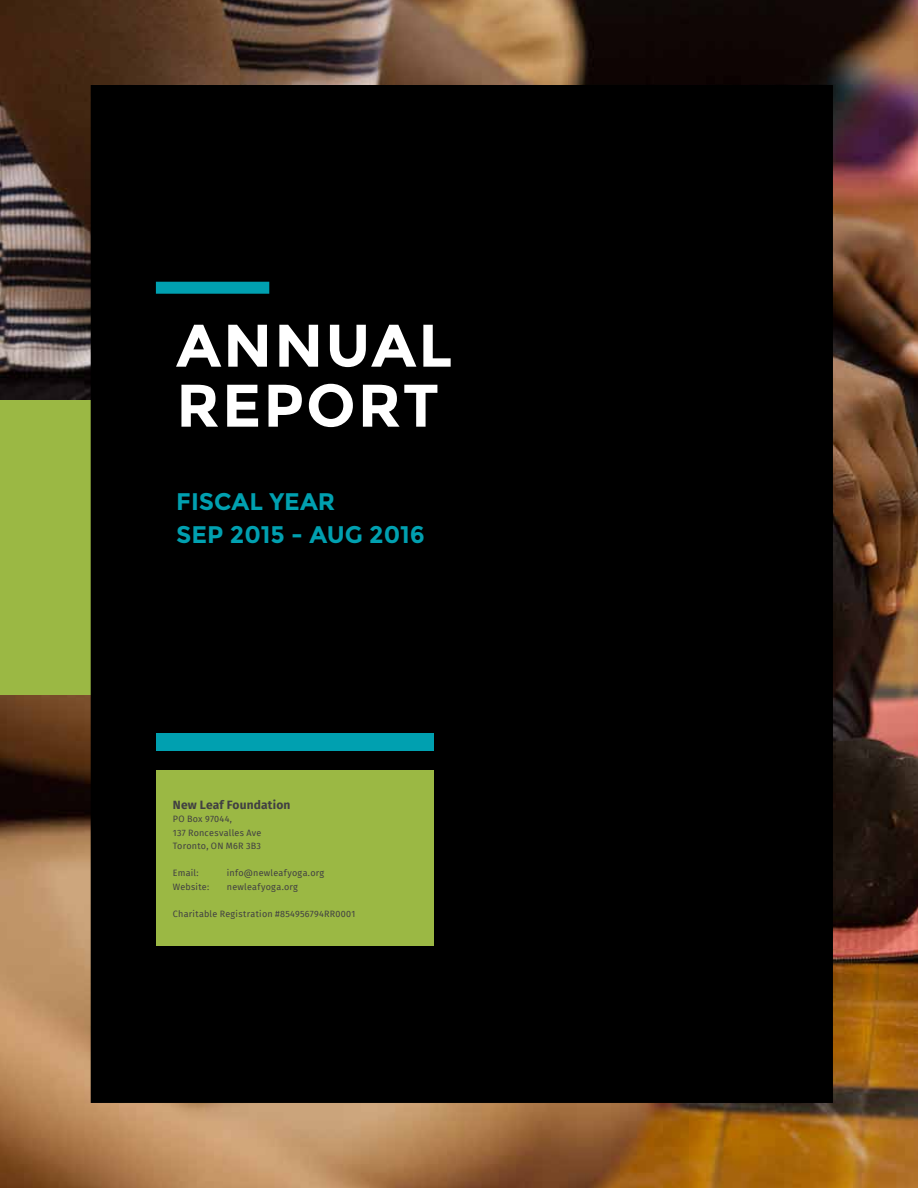
<style>
.page{position:relative;width:918px;height:1188px;background:#fff}
.page>*{position:absolute;margin:0;border:0;box-sizing:border-box;transform-origin:0 0}
.t1{font:700 60px/60px "Montserrat";letter-spacing:.035em;color:#fff}
.t2{font:700 24px/33px "Montserrat";color:#00a0b0}
.t3{font:700 12px "Fira Sans";letter-spacing:.015em;color:#414042}
.t4{font:9px/13.5px "Fira Sans";letter-spacing:.025em;color:#414042}
</style>
<div class="page">
<img style="left:0;top:0;width:918px;height:1188px">
<div style="left:0;top:401px;width:108px;height:294px;background:#9bb844"></div>
<div style="left:91px;top:86px;width:741px;height:1016px;background:#000"></div>
<div style="left:156px;top:770px;width:278px;height:176px;background:#9bb844"></div>
<div style="left:156px;top:733px;width:278px;height:17px;background:#00a0b0"></div>
<div style="left:156px;top:282px;width:113px;height:12px;background:#00a0b0"></div>
<h1 class="t1" style="left:176px;top:316px;width:278px">ANNUAL<br>REPORT</h1>
<h2 class="t2" style="left:176px;top:485px;width:250px">FISCAL YEAR<br>SEP 2015 - AUG 2016</h2>
<h3 class="t3" style="left:173px;top:795px;width:119px">New Leaf Foundation</h3>
<p class="t4" style="left:173px;top:812px;width:90px">PO Box 97044,<br>137 Roncesvalles Ave<br>Toronto, ON M6R 3B3</p>
<p class="t4" style="left:173px;top:866px;width:27px">Email:</p>
<p class="t4" style="left:227px;top:866px;width:99px">info@newleafyoga.org</p>
<p class="t4" style="left:173px;top:880px;width:38px">Website:</p>
<p class="t4" style="left:227px;top:880px;width:73px">newleafyoga.org</p>
<p class="t4" style="left:173px;top:907px;width:184px">Charitable Registration #854956794RR0001</p>
</div>
